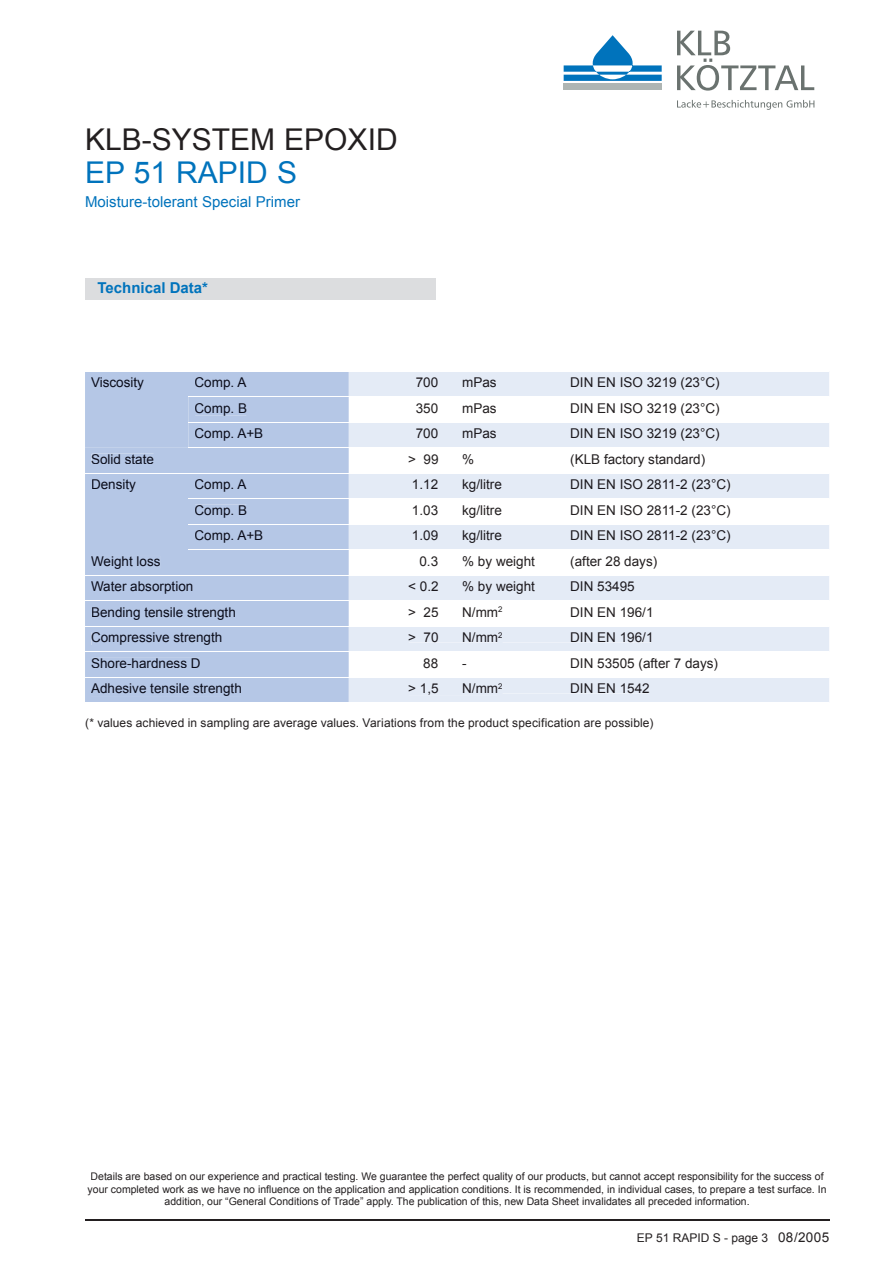
<style>
.page{position:relative;width:893px;height:1263px;background:#fff}
.page>*{position:absolute;margin:0;border:0;box-sizing:border-box;transform-origin:0 0}
.t1{font:30px "Arial";color:#231f20}
.t2{font:30px "Arial";color:#0073bc}
.t3{font:15px "Arial";color:#0073bc}
.t4{font:700 15px "Arial";color:#0073bc}
.t5{font:13.5px "Arial";color:#1c191e}
.t6{font:13.5px/25.5px "Arial";color:#0b0d1b}
.t7{font:13.5px "Arial";color:#231f20}
.t8{font:12px "Arial";letter-spacing:.01em;color:#231f20}
.t9{font:10.5px/12.6px "Arial";color:#231f20;text-align:center}
.s1{font-size:13.5px}
</style>
<div class="page">
<svg style="left:349px;top:372px;width:480px;height:330px"></svg>
<hr style="left:349px;top:396px;width:480px;height:1px;background:#fff">
<hr style="left:349px;top:422px;width:480px;height:1px;background:#fff">
<hr style="left:349px;top:447px;width:480px;height:1px;background:#fff">
<hr style="left:349px;top:473px;width:480px;height:1px;background:#fff">
<hr style="left:349px;top:498px;width:480px;height:1px;background:#fff">
<hr style="left:349px;top:524px;width:480px;height:1px;background:#fff">
<hr style="left:349px;top:549px;width:480px;height:1px;background:#fff">
<hr style="left:349px;top:575px;width:480px;height:1px;background:#fff">
<hr style="left:349px;top:600px;width:480px;height:1px;background:#fff">
<hr style="left:349px;top:626px;width:480px;height:1px;background:#fff">
<hr style="left:349px;top:651px;width:480px;height:1px;background:#fff">
<hr style="left:349px;top:677px;width:480px;height:1px;background:#fff">
<div style="left:408px;top:377px;width:311px;height:13px;background:#e4ebf6"></div>
<div style="left:408px;top:428px;width:311px;height:13px;background:#e4ebf6"></div>
<div style="left:408px;top:479px;width:322px;height:13px;background:#e4ebf6"></div>
<div style="left:408px;top:530px;width:323px;height:13px;background:#e4ebf6"></div>
<div style="left:409px;top:581px;width:225px;height:13px;background:#e4ebf6"></div>
<div style="left:409px;top:632px;width:88px;height:10px;background:#e4ebf6"></div>
<svg style="left:498px;top:632px;width:4px;height:6px"></svg>
<div style="left:503px;top:632px;width:148px;height:10px;background:#e4ebf6"></div>
<div style="left:409px;top:683px;width:88px;height:12px;background:#e4ebf6"></div>
<svg style="left:498px;top:683px;width:4px;height:6px"></svg>
<div style="left:503px;top:683px;width:146px;height:10px;background:#e4ebf6"></div>
<div style="left:85px;top:372px;width:264px;height:25px;background:#b5c7e6"></div>
<div style="left:85px;top:397px;width:264px;height:305px;background:#b5c7e6"></div>
<hr style="left:189px;top:396px;width:160px;height:1px;background:#fff">
<hr style="left:189px;top:422px;width:160px;height:1px;background:#fff">
<hr style="left:189px;top:447px;width:160px;height:1px;background:#fff">
<hr style="left:85px;top:473px;width:104px;height:1px;background:#fff">
<hr style="left:189px;top:473px;width:160px;height:1px;background:#fff">
<hr style="left:189px;top:498px;width:160px;height:1px;background:#fff">
<hr style="left:189px;top:524px;width:160px;height:1px;background:#fff">
<hr style="left:189px;top:549px;width:160px;height:1px;background:#fff">
<hr style="left:85px;top:575px;width:104px;height:1px;background:#fff">
<hr style="left:189px;top:575px;width:160px;height:1px;background:#fff">
<hr style="left:85px;top:600px;width:104px;height:1px;background:#fff">
<hr style="left:189px;top:600px;width:160px;height:1px;background:#fff">
<hr style="left:85px;top:626px;width:104px;height:1px;background:#fff">
<hr style="left:189px;top:626px;width:160px;height:1px;background:#fff">
<hr style="left:85px;top:651px;width:104px;height:1px;background:#fff">
<hr style="left:189px;top:651px;width:160px;height:1px;background:#fff">
<hr style="left:85px;top:677px;width:104px;height:1px;background:#fff">
<hr style="left:189px;top:677px;width:160px;height:1px;background:#fff">
<div style="left:91px;top:377px;width:53px;height:13px;background:#b5c7e6"></div>
<div style="left:195px;top:377px;width:51px;height:13px;background:#b5c7e6"></div>
<div style="left:195px;top:403px;width:51px;height:12px;background:#b5c7e6"></div>
<div style="left:195px;top:428px;width:67px;height:13px;background:#b5c7e6"></div>
<div style="left:92px;top:454px;width:62px;height:10px;background:#b5c7e6"></div>
<div style="left:92px;top:479px;width:44px;height:13px;background:#b5c7e6"></div>
<div style="left:195px;top:479px;width:51px;height:13px;background:#b5c7e6"></div>
<div style="left:195px;top:505px;width:51px;height:12px;background:#b5c7e6"></div>
<div style="left:195px;top:530px;width:67px;height:13px;background:#b5c7e6"></div>
<div style="left:91px;top:556px;width:69px;height:12px;background:#b5c7e6"></div>
<div style="left:91px;top:581px;width:101px;height:13px;background:#b5c7e6"></div>
<div style="left:92px;top:607px;width:143px;height:12px;background:#b5c7e6"></div>
<div style="left:92px;top:632px;width:129px;height:13px;background:#b5c7e6"></div>
<div style="left:92px;top:658px;width:108px;height:10px;background:#b5c7e6"></div>
<div style="left:91px;top:683px;width:150px;height:13px;background:#b5c7e6"></div>
<div style="left:85px;top:278px;width:351px;height:21px;background:#dcdddf"></div>
<svg style="left:677px;top:31px;width:137px;height:60px"></svg>
<svg style="left:564px;top:35px;width:98px;height:46px"></svg>
<div style="left:564px;top:84px;width:98px;height:6px;background:#aeb5b3"></div>
<svg style="left:677px;top:100px;width:137px;height:10px"></svg>
<hr style="left:85px;top:1219px;width:744px;height:1px;background:#231f20">
<h1 class="t1" style="left:85px;top:120px;width:314px">KLB-SYSTEM EPOXID</h1>
<h1 class="t2" style="left:85px;top:153px;width:214px">EP 51 RAPID S</h1>
<h2 class="t3" style="left:85px;top:192px;width:217px">Moisture-tolerant Special Primer</h2>
<h2 class="t4" style="left:98px;top:278px;width:112px">Technical Data*</h2>
<p class="t6" style="left:91px;top:370px;width:55px">Viscosity</p>
<p class="t6" style="left:195px;top:370px;width:70px">Comp. A<br>Comp. B<br>Comp. A+B</p>
<p class="t6" style="left:91px;top:446px;width:65px">Solid state<br>Density</p>
<p class="t6" style="left:195px;top:472px;width:70px">Comp. A<br>Comp. B<br>Comp. A+B</p>
<p class="t6" style="left:91px;top:548px;width:152px">Weight loss<br>Water absorption<br>Bending tensile strength<br>Compressive strength<br>Shore-hardness D<br>Adhesive tensile strength</p>
<p class="t5" style="left:416px;top:373px;width:24px">700</p>
<p class="t5" style="left:462px;top:373px;width:36px">mPas</p>
<p class="t5" style="left:570px;top:373px;width:151px">DIN EN ISO 3219 (23°C)</p>
<p class="t7" style="left:416px;top:399px;width:24px">350</p>
<p class="t7" style="left:462px;top:399px;width:36px">mPas</p>
<p class="t7" style="left:570px;top:399px;width:151px">DIN EN ISO 3219 (23°C)</p>
<p class="t5" style="left:416px;top:424px;width:24px">700</p>
<p class="t5" style="left:462px;top:424px;width:36px">mPas</p>
<p class="t5" style="left:570px;top:424px;width:151px">DIN EN ISO 3219 (23°C)</p>
<p class="t7" style="left:408px;top:450px;width:32px">&gt; 99</p>
<p class="t7" style="left:462px;top:450px;width:14px">%</p>
<p class="t7" style="left:570px;top:450px;width:137px">(KLB factory standard)</p>
<p class="t5" style="left:412px;top:475px;width:28px">1.12</p>
<p class="t5" style="left:462px;top:475px;width:41px">kg/litre</p>
<p class="t5" style="left:570px;top:475px;width:162px">DIN EN ISO 2811-2 (23°C)</p>
<p class="t7" style="left:412px;top:501px;width:28px">1.03</p>
<p class="t7" style="left:462px;top:501px;width:41px">kg/litre</p>
<p class="t7" style="left:570px;top:501px;width:162px">DIN EN ISO 2811-2 (23°C)</p>
<p class="t5" style="left:412px;top:526px;width:28px">1.09</p>
<p class="t5" style="left:462px;top:526px;width:41px">kg/litre</p>
<p class="t5" style="left:570px;top:526px;width:162px">DIN EN ISO 2811-2 (23°C)</p>
<p class="t7" style="left:419px;top:552px;width:20px">0.3</p>
<p class="t7" style="left:462px;top:552px;width:74px">% by weight</p>
<p class="t7" style="left:570px;top:552px;width:89px">(after 28 days)</p>
<p class="t5" style="left:408px;top:577px;width:32px">&lt; 0.2</p>
<p class="t5" style="left:462px;top:577px;width:74px">% by weight</p>
<p class="t5" style="left:570px;top:577px;width:66px">DIN 53495</p>
<p class="t7" style="left:408px;top:603px;width:32px">&gt; 25</p>
<p class="t7" style="left:462px;top:603px;width:42px">N/mm<sup>2</sup></p>
<p class="t7" style="left:570px;top:603px;width:85px">DIN EN 196/1</p>
<p class="t5" style="left:408px;top:629px;width:32px">&gt; 70</p>
<p class="t5" style="left:462px;top:629px;width:42px">N/mm<sup>2</sup></p>
<p class="t5" style="left:570px;top:629px;width:85px">DIN EN 196/1</p>
<p class="t7" style="left:423px;top:654px;width:17px">88</p>
<p class="t7" style="left:462px;top:654px;width:6px">-</p>
<p class="t7" style="left:570px;top:654px;width:149px">DIN 53505 (after 7 days)</p>
<p class="t5" style="left:408px;top:680px;width:32px">&gt; 1,5</p>
<p class="t5" style="left:462px;top:680px;width:42px">N/mm<sup>2</sup></p>
<p class="t5" style="left:570px;top:680px;width:81px">DIN EN 1542</p>
<p class="t8" style="left:85px;top:715px;width:570px">(* values achieved in sampling are average values. Variations from the product specification are possible)</p>
<p class="t9" style="left:88px;top:1170px;width:740px">Details are based on our experience and practical testing. We guarantee the perfect quality of our products, but cannot accept responsibility for the success of your completed work as we have no influence on the application and application conditions. It is recommended, in individual cases, to prepare a test surface. In addition, our “General Conditions of Trade” apply. The publication of this, new Data Sheet invalidates all preceded information.</p>
<p class="t8" style="left:637px;top:1230px;width:194px">EP 51 RAPID S - page 3 <span class="s1">08/2005</span></p>
</div>
